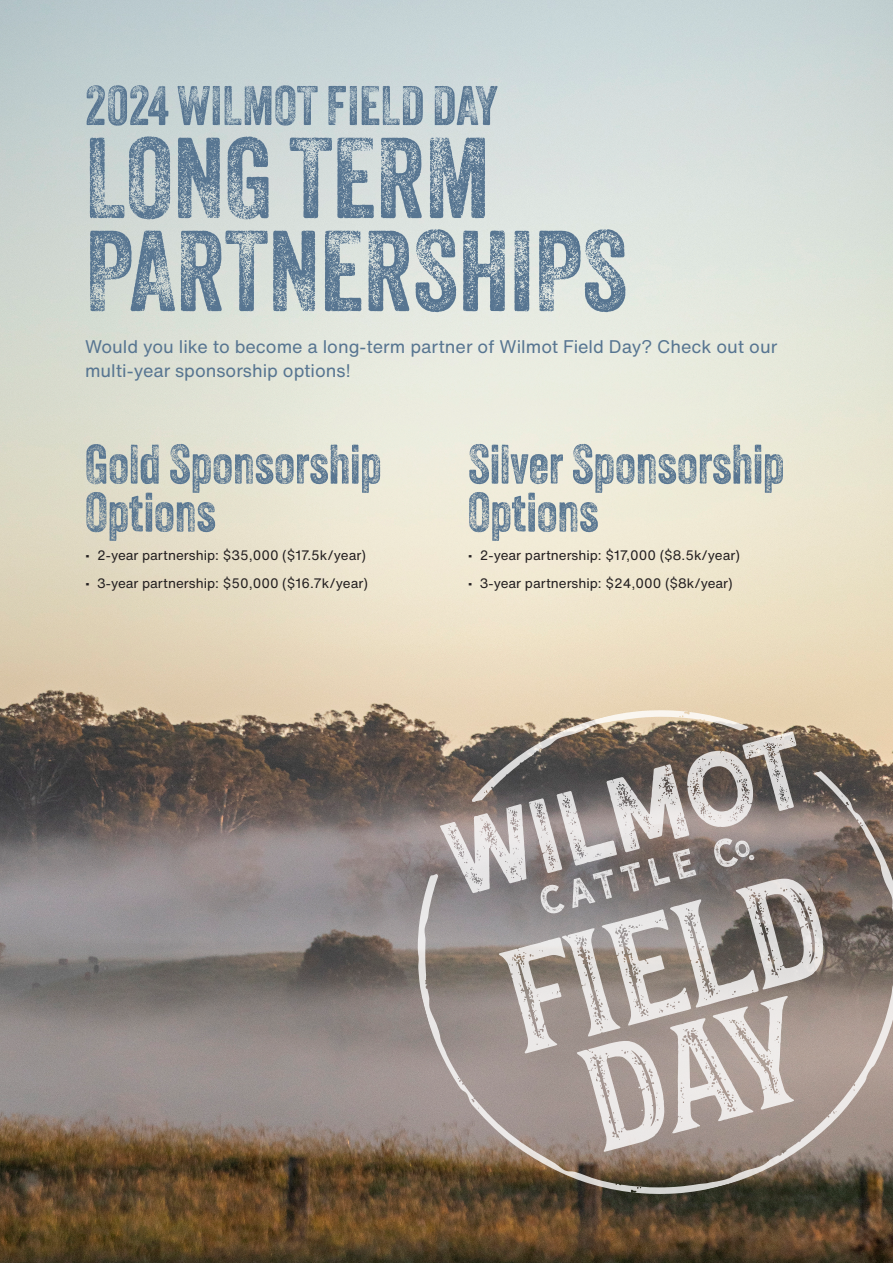
<style>
.page{position:relative;width:893px;height:1263px;background:#fff}
.page>*{position:absolute;margin:0;border:0;box-sizing:border-box;transform-origin:0 0}
.t1{font:111px/93px "Veneer Three";color:#577591}
.t2{font:54px/48px "Veneer Three";color:#577591}
.t3{font:18px/24px "Helvetica Now Text";color:#577591}
.t4{font:13.5px "Helvetica Now Text";color:#231f20}
</style>
<div class="page">
<img style="left:0;top:0;width:893px;height:1263px">
<svg style="left:440px;top:710px;width:383px;height:61px;background:#978a7b"></svg>
<svg style="left:418px;top:771px;width:475px;height:423px;background:#9b908b"></svg>
<p class="t2" style="left:85px;top:81px;width:414px">2024 WILMOT FIELD DAY</p>
<p class="t1" style="left:85px;top:131px;width:544px">LONG TERM<br>PARTNERSHIPS</p>
<p class="t3" style="left:85px;top:334px;width:694px">Would you like to become a long-term partner of Wilmot Field Day? Check out our multi-year sponsorship options!</p>
<p class="t2" style="left:85px;top:440px;width:298px">Gold Sponsorship<br>Options</p>
<p class="t4" style="left:85px;top:545px;width:282px">• 2-year partnership: $35,000 ($17.5k/year)</p>
<p class="t4" style="left:85px;top:573px;width:284px">• 3-year partnership: $50,000 ($16.7k/year)</p>
<p class="t2" style="left:468px;top:440px;width:318px">Silver Sponsorship<br>Options</p>
<p class="t4" style="left:468px;top:545px;width:274px">• 2-year partnership: $17,000 ($8.5k/year)</p>
<p class="t4" style="left:468px;top:573px;width:267px">• 3-year partnership: $24,000 ($8k/year)</p>
</div>
